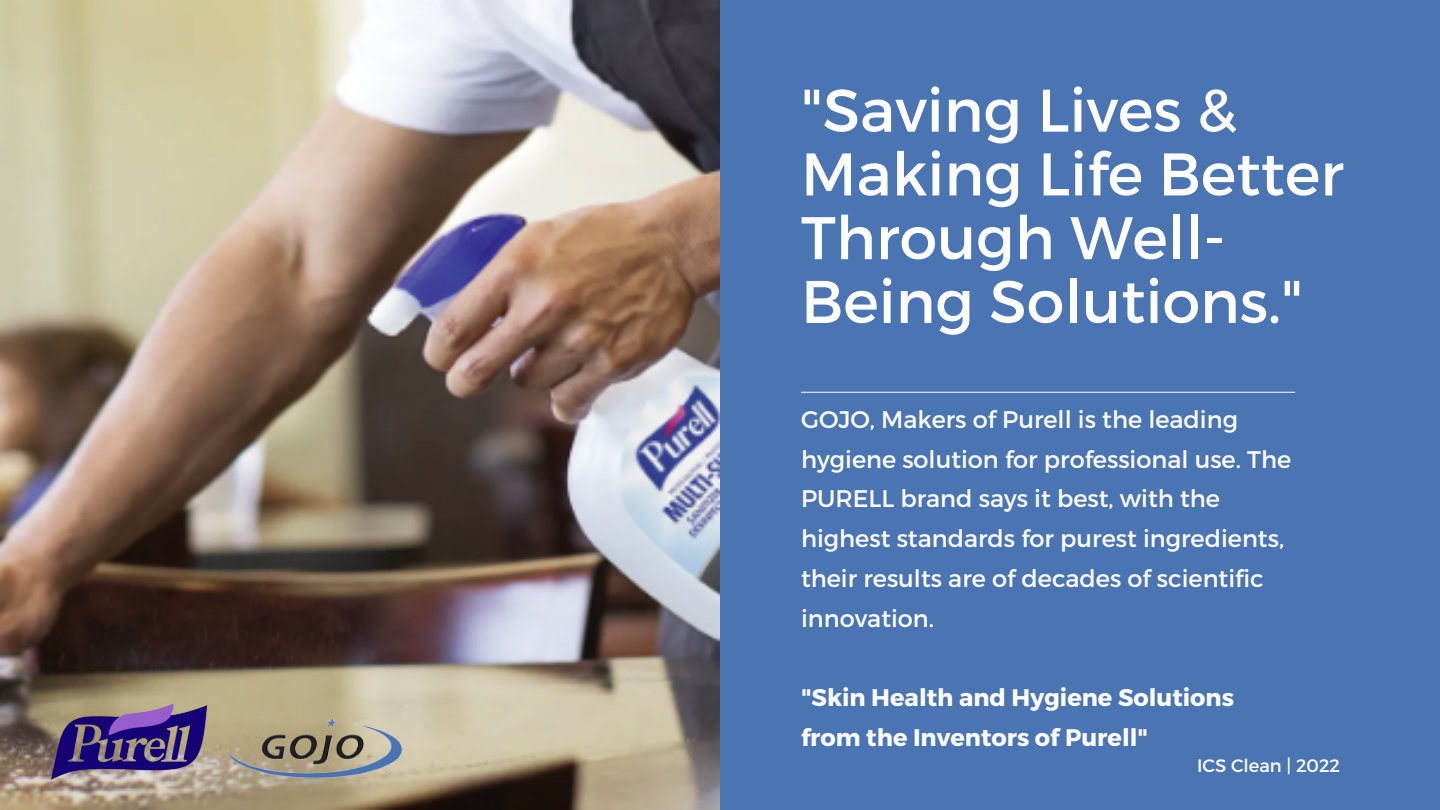
<style>
.page{position:relative;width:1440px;height:810px;background:#4b75b2}
.page>*{position:absolute;margin:0;border:0;box-sizing:border-box;transform-origin:0 0}
.t1{font:60px/63.8px "Montserrat";color:#fff}
.t2{font:24px/39.8px "Montserrat";color:#fff}
.t3{font:700 24px/39.8px "Montserrat";color:#fff}
.t4{font:18px "Montserrat";color:#feffff}
</style>
<div class="page">
<img style="left:0;top:0;width:720px;height:810px">
<hr style="left:801px;top:392px;width:494px;height:1px;background:#fff">
<img style="left:50px;top:703px;width:158px;height:82px">
<img style="left:227px;top:686px;width:184px;height:117px">
<h1 class="t1" style="left:801px;top:75px;width:544px">"Saving Lives &amp;<br>Making Life Better<br>Through Well-<br>Being Solutions."</h1>
<p class="t2" style="left:801px;top:398px;width:492px">GOJO, Makers of Purell is the leading hygiene solution for professional use. The PURELL brand says it best, with the highest standards for purest ingredients, their results are of decades of scientific innovation.</p>
<p class="t3" style="left:801px;top:677px;width:434px">"Skin Health and Hygiene Solutions from the Inventors of Purell"</p>
<p class="t4" style="left:1197px;top:753px;width:144px">ICS Clean | 2022</p>
</div>
